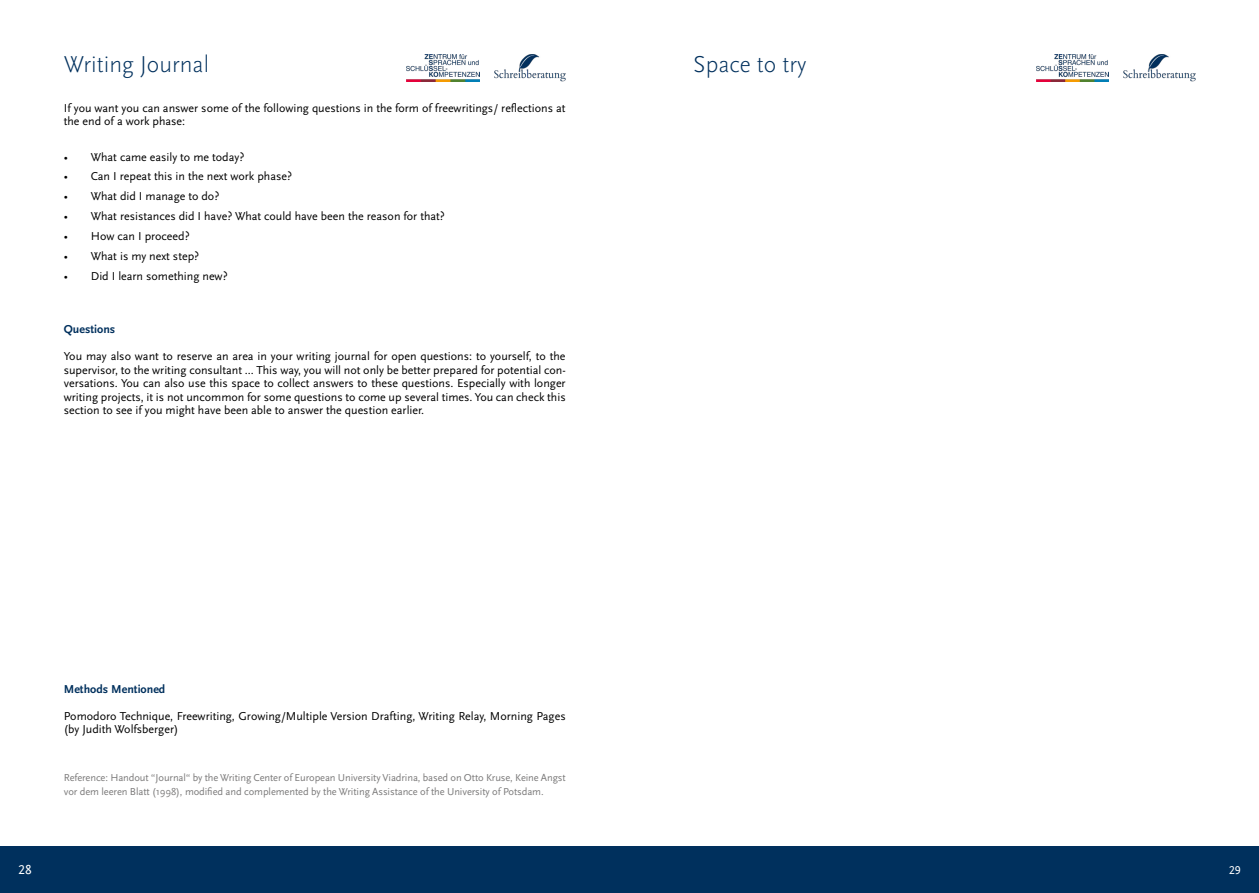
<style>
.page{position:relative;width:1259px;height:893px;background:#fff}
.page>*{position:absolute;margin:0;border:0;box-sizing:border-box;transform-origin:0 0}
.t1{font:300 24px "Scala Sans Pro";color:#00305d}
.t2{font:13.5px "Scala Sans Pro";color:#fff}
.t3{font:12px/13.5px "Scala Sans Pro";color:#000}
.t4{font:700 12px "Scala Sans Pro";color:#00305d}
.t5{font:12px "Scala Sans Pro";color:#fff}
.t6{font:10.5px/13.5px "Scala Sans Pro";letter-spacing:-.01em;color:#7c7b7b}
</style>
<div class="page">
<div style="left:0;top:846px;width:1259px;height:47px;background:#00305d"></div>
<img style="left:1036px;top:54px;width:72px;height:28px">
<img style="left:1123px;top:54px;width:72px;height:27px">
<img style="left:407px;top:54px;width:72px;height:28px">
<img style="left:494px;top:54px;width:72px;height:27px">
<h1 class="t1" style="left:64px;top:50px;width:147px">Writing Journal</h1>
<h1 class="t1" style="left:693px;top:50px;width:115px">Space to try</h1>
<p class="t3" style="left:64px;top:101px;width:503px">If you want you can answer some of the following questions in the form of freewritings/ reflections at the end of a work phase:</p>
<p class="t3" style="left:64px;top:150px;width:182px">• What came easily to me today?</p>
<p class="t3" style="left:64px;top:170px;width:230px">• Can I repeat this in the next work phase?</p>
<p class="t3" style="left:64px;top:190px;width:157px">• What did I manage to do?</p>
<p class="t3" style="left:64px;top:210px;width:382px">• What resistances did I have? What could have been the reason for that?</p>
<p class="t3" style="left:64px;top:229px;width:127px">• How can I proceed?</p>
<p class="t3" style="left:64px;top:249px;width:137px">• What is my next step?</p>
<p class="t3" style="left:64px;top:269px;width:165px">• Did I learn something new?</p>
<p class="t4" style="left:64px;top:322px;width:53px">Questions</p>
<p class="t3" style="left:64px;top:350px;width:503px;text-align:justify">You may also want to reserve an area in your writing journal for open questions: to yourself, to the supervisor, to the writing consultant ... This way, you will not only be better prepared for potential con&shy;versations. You can also use this space to collect answers to these questions. Especially with longer writing projects, it is not uncommon for some questions to come up several times. You can check this section to see if you might have been able to answer the question earlier.</p>
<p class="t4" style="left:64px;top:682px;width:103px">Methods Mentioned</p>
<p class="t3" style="left:64px;top:709px;width:503px">Pomodoro Technique, Freewriting, Growing/Multiple Version Drafting, Writing Relay, Morning Pages (by Judith Wolfsberger)</p>
<p class="t6" style="left:64px;top:771px;width:503px">Reference: Handout “Journal“ by the Writing Center of European University Viadrina, based on Otto Kruse, Keine Angst vor dem leeren Blatt (1998), modified and complemented by the Writing Assistance of the University of Potsdam.</p>
<p class="t2" style="left:18px;top:862px;width:15px">28</p>
<p class="t5" style="left:1228px;top:864px;width:13px">29</p>
</div>
